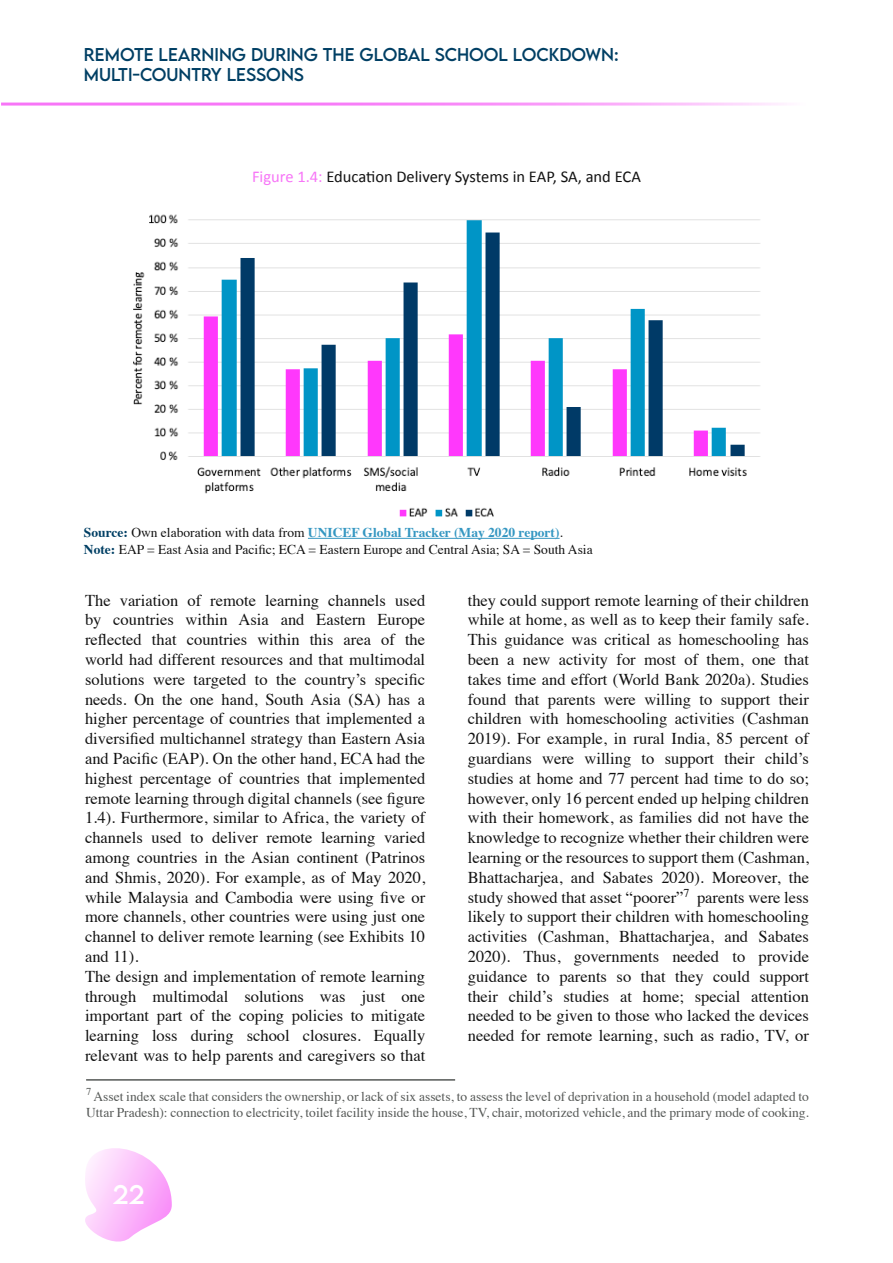
<style>
.page{position:relative;width:893px;height:1263px;background:#fff}
.page>*{position:absolute;margin:0;border:0;box-sizing:border-box;transform-origin:0 0}
.t1{font:24px "LEMONMILK";color:#fff}
.t2{font:16.5px/19.8px "Times";color:#121212}
.t3{font:16.5px/19.8px "LEMONMILK";color:#003f64}
.t4{font:16.5px "Calibri";color:#121212}
.t5{font:13.5px/16.2px "Times";color:#565957}
.t6{font:13.5px/16.2px "Times";color:#121212}
.s1{color:#f775f7}
.s2{font-weight:700;color:#003f64}
.s3{font-weight:700;color:#3597c2}
</style>
<div class="page">
<svg style="left:85px;top:1148px;width:87px;height:94px"></svg>
<hr style="left:308px;top:538px;width:252px;height:1px;background:#3597c2">
<hr style="left:86px;top:1079px;width:369px;height:2px;background:#565957">
<img style="left:133px;top:214px;width:628px;height:303px">
<p class="t3" style="left:84px;top:45px;width:536px">REMOTE LEARNING DURING THE GLOBAL SCHOOL LOCKDOWN:<br>MULTI-COUNTRY LESSONS</p>
<p class="t4" style="left:252px;top:167px;width:390px"><span class="s1">Figure 1.4:</span> Education Delivery Systems in EAP, SA, and ECA</p>
<p class="t6" style="left:84px;top:524px;width:510px"><span class="s2">Source:</span> Own elaboration with data from <span class="s3">UNICEF Global Tracker (May 2020 report)</span>.<br><span class="s2">Note:</span> EAP = East Asia and Pacific; ECA = Eastern Europe and Central Asia; SA = South Asia</p>
<p class="t2" style="left:85px;top:589px;width:342px">The variation of remote learning channels used by countries within Asia and Eastern Europe reflected that countries within this area of the world had different resources and that multimodal solutions were targeted to the country’s specific needs. On the one hand, South Asia (SA) has a higher percentage of countries that implemented a diversified multichannel strategy than Eastern Asia and Pacific (EAP). On the other hand, ECA had the highest percentage of countries that implemented remote learning through digital channels (see figure 1.4). Furthermore, similar to Africa, the variety of channels used to deliver remote learning varied among countries in the Asian continent (Patrinos and Shmis, 2020). For example, as of May 2020, while Malaysia and Cambodia were using five or more channels, other countries were using just one channel to deliver remote learning (see Exhibits 10 and 11).<br>The design and implementation of remote learning through multimodal solutions was just one important part of the coping policies to mitigate learning loss during school closures. Equally relevant was to help parents and caregivers so that</p>
<p class="t2" style="left:468px;top:589px;width:343px;text-align:justify">they could support remote learning of their children while at home, as well as to keep their family safe.<br>This guidance was critical as homeschooling has been a new activity for most of them, one that takes time and effort (World Bank 2020a). Studies found that parents were willing to support their children with homeschooling activities (Cashman 2019). For example, in rural India, 85 percent of guardians were willing to support their child’s studies at home and 77 percent had time to do so; however, only 16 percent ended up helping children with their homework, as families did not have the knowledge to recognize whether their children were learning or the resources to support them (Cashman, Bhattacharjea, and Sabates 2020). Moreover, the study showed that asset “poorer”<sup>7</sup> parents were less likely to support their children with homeschooling activities (Cashman, Bhattacharjea, and Sabates 2020). Thus, governments needed to provide guidance to parents so that they could support their child’s studies at home; special attention needed to be given to those who lacked the devices needed for remote learning, such as radio, TV, or</p>
<p class="t5" style="left:86px;top:1087px;width:724px"><sup>7</sup> Asset index scale that considers the ownership, or lack of six assets, to assess the level of deprivation in a household (model adapted to<br>Uttar Pradesh): connection to electricity, toilet facility inside the house, TV, chair, motorized vehicle, and the primary mode of cooking.</p>
<h1 class="t1" style="left:112px;top:1179px;width:33px">22</h1>
</div>
